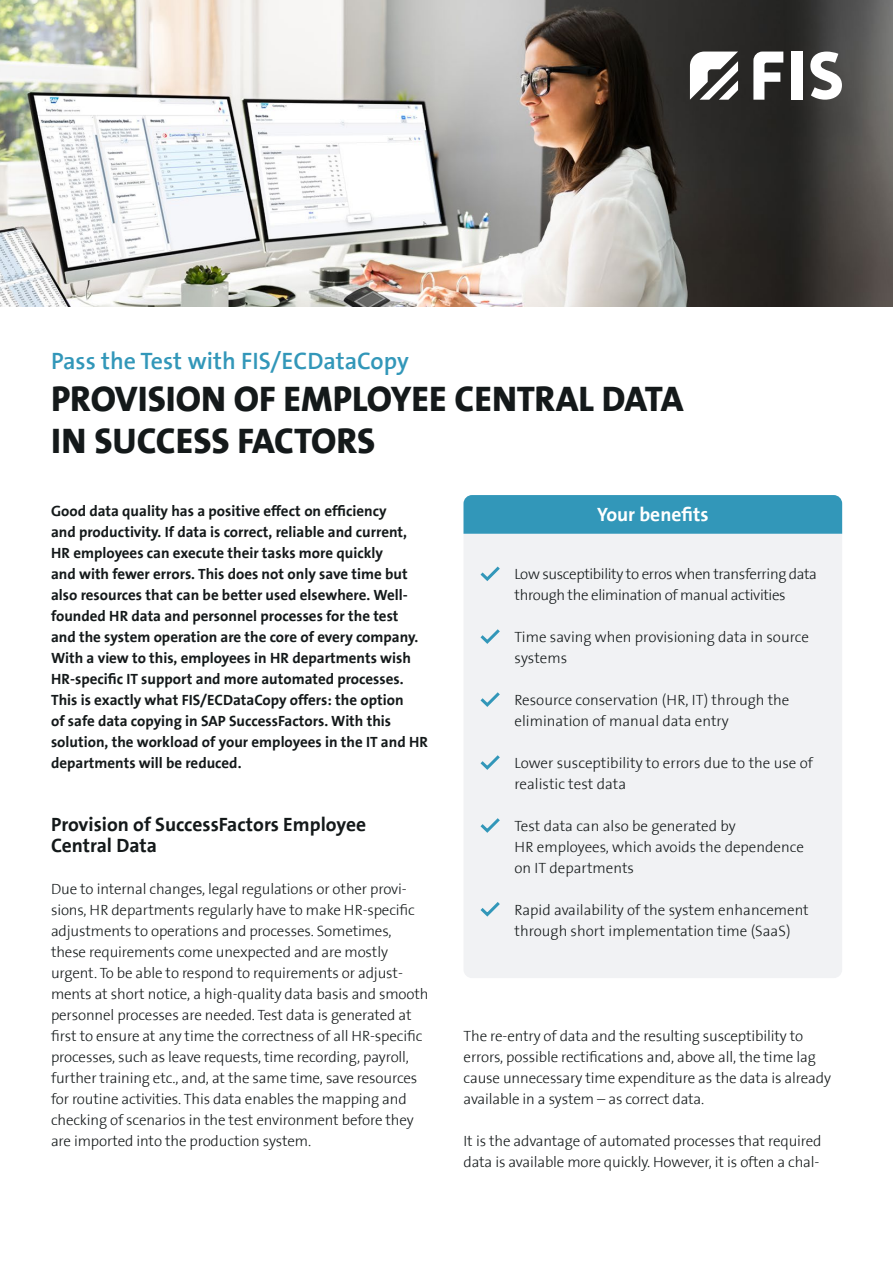
<style>
.page{position:relative;width:893px;height:1263px;background:#fff}
.page>*{position:absolute;margin:0;border:0;box-sizing:border-box;transform-origin:0 0}
.Titel__oben{font:800 36px/42px "The Sans B8";color:#14191a}
.Titel__oben-2{font:600 24px "The Sans B6";color:#3297b9}
.Fließtext__Überschrift{font:700 19.5px/21px "The Sans B7";color:#14191a}
.Fließtext__Text{font:700 19.5px "The Sans B7";color:#fff}
.Fließtext__Text-2{font:300 15px/21px "The Sans B3";letter-spacing:-.01em;color:#14191a}
.Fließtext__Text-3{font:700 15px/21px "The Sans B7";color:#14191a}
</style>
<div class="page">
<img style="left:0;top:0;width:702px;height:306px">
<svg style="left:702px;top:0;width:191px;height:306px"></svg>
<svg style="left:690px;top:52px;width:48px;height:48px"></svg>
<div style="left:791px;top:52px;width:11px;height:48px;background:#fff"></div>
<svg style="left:810px;top:52px;width:32px;height:48px"></svg>
<svg style="left:753px;top:52px;width:30px;height:48px"></svg>
<div style="left:464px;top:534px;width:378px;height:444px;background:#f1f2f4"></div>
<div style="left:463px;top:495px;width:379px;height:39px;background:#3297b9"></div>
<svg style="left:477px;top:563px;width:26px;height:20px"></svg>
<svg style="left:477px;top:626px;width:26px;height:20px"></svg>
<svg style="left:477px;top:689px;width:26px;height:20px"></svg>
<svg style="left:477px;top:752px;width:26px;height:20px"></svg>
<svg style="left:477px;top:815px;width:26px;height:20px"></svg>
<svg style="left:477px;top:899px;width:26px;height:20px"></svg>
<p class="Titel__oben-2" style="left:51px;top:348px;width:359px">Pass the Test with FIS/ECDataCopy</p>
<p class="Titel__oben" style="left:51px;top:380px;width:634px">PROVISION OF EMPLOYEE CENTRAL DATA<br>IN SUCCESS FACTORS</p>
<p class="Fließtext__Text-3" style="left:51px;top:501px;width:337px">Good data quality has a positive effect on efficiency</p>
<p class="Fließtext__Text" style="left:597px;top:504px;width:113px">Your benefits</p>
<p class="Fließtext__Text-3" style="left:51px;top:522px;width:379px">and productivity. If data is correct, reliable and current, HR employees can execute their tasks more quickly<br>and with fewer errors. This does not only save time but also resources that can be better used elsewhere. Well&shy;founded HR data and personnel processes for the test<br>and the system operation are the core of every company.<br>With a view to this, employees in HR departments wish HR-specific IT support and more automated processes.<br>This is exactly what FIS/ECDataCopy offers: the option<br>of safe data copying in SAP SuccessFactors. With this solution, the workload of your employees in the IT and HR departments will be reduced.</p>
<p class="Fließtext__Text-2" style="left:514px;top:564px;width:304px">Low susceptibility to erros when transferring data through the elimination of manual activities</p>
<p class="Fließtext__Text-2" style="left:514px;top:627px;width:296px">Time saving when provisioning data in source systems</p>
<p class="Fließtext__Text-2" style="left:514px;top:690px;width:276px">Resource conservation (HR, IT) through the elimination of manual data entry</p>
<p class="Fließtext__Text-2" style="left:514px;top:753px;width:300px">Lower susceptibility to errors due to the use of realistic test data</p>
<p class="Fließtext__Text-2" style="left:514px;top:816px;width:291px">Test data can also be generated by<br>HR employees, which avoids the dependence on IT departments</p>
<p class="Fließtext__Text-2" style="left:514px;top:900px;width:296px">Rapid availability of the system enhancement through short implementation time (SaaS)</p>
<p class="Fließtext__Überschrift" style="left:51px;top:815px;width:317px">Provision of SuccessFactors Employee<br>Central Data</p>
<p class="Fließtext__Text-2" style="left:51px;top:879px;width:379px">Due to internal changes, legal regulations or other provi&shy;sions, HR departments regularly have to make HR-specific adjustments to operations and processes. Sometimes, these requirements come unexpected and are mostly urgent. To be able to respond to requirements or adjust&shy;ments at short notice, a high-quality data basis and smooth personnel processes are needed. Test data is generated at first to ensure at any time the correctness of all HR-specific processes, such as leave requests, time recording, payroll, further training etc., and, at the same time, save resources for routine activities. This data enables the mapping and checking of scenarios in the test environment before they are imported into the production system.</p>
<p class="Fließtext__Text-2" style="left:464px;top:1026px;width:369px">The re-entry of data and the resulting susceptibility to errors, possible rectifications and, above all, the time lag cause unnecessary time expenditure as the data is already available in a system – as correct data.</p>
<p class="Fließtext__Text-2" style="left:464px;top:1131px;width:359px">It is the advantage of automated processes that required data is available more quickly. However, it is often a chal-</p>
</div>
